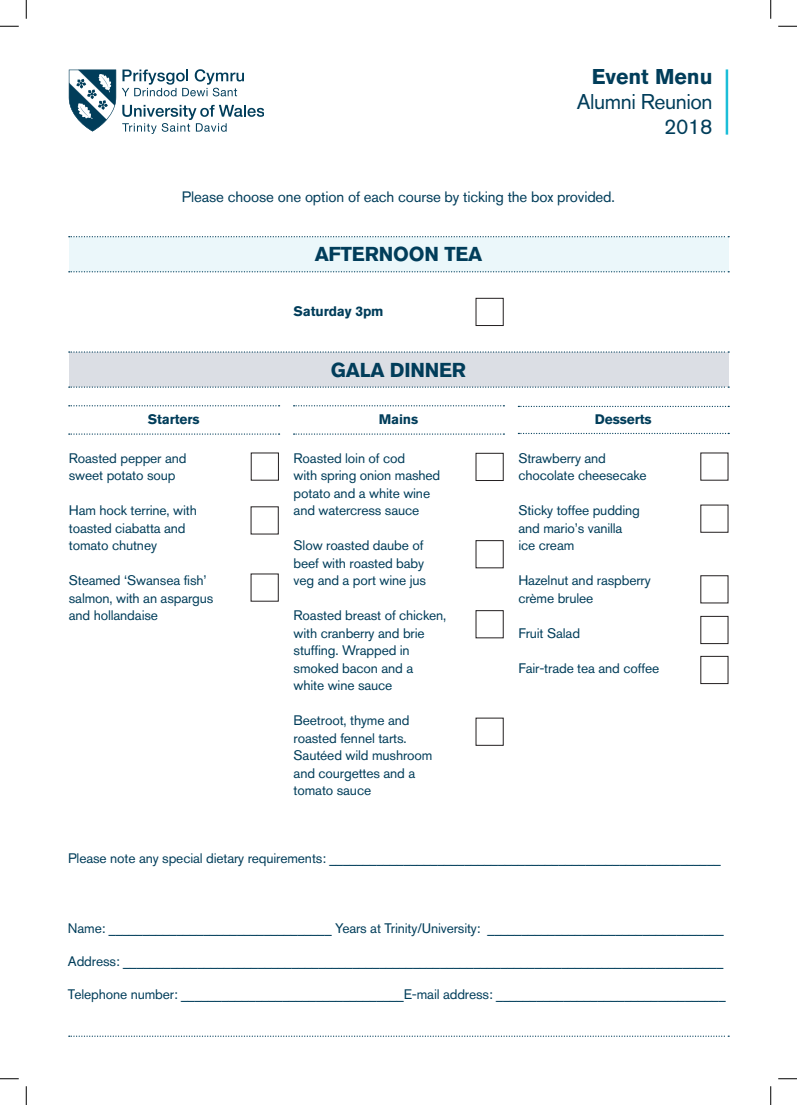
<style>
.page{position:relative;width:797px;height:1105px;background:#fff}
.page>*{position:absolute;margin:0;border:0;box-sizing:border-box;transform-origin:0 0}
.t1{font:21.25px/25px "Akzidenz Grotesk BQ";letter-spacing:-.02em;color:#013d5a;text-align:right}
.t2{font:700 21.25px "Akzidenz Grotesk BQ";color:#013d5a}
.t3{font:700 20px "Akzidenz Grotesk BQ";letter-spacing:-.01em;color:#013d5a}
.t4{font:15px "Akzidenz Grotesk BQ";letter-spacing:-.01em;color:#013d5a}
.t5{font:13.75px/17.5px "Akzidenz Grotesk BQ";letter-spacing:-.01em;color:#013d5a}
.t6{font:700 13.75px "Akzidenz Grotesk BQ";letter-spacing:-.01em;color:#013d5a}
</style>
<div class="page">
<div style="left:69px;top:237px;width:659px;height:34px;background:#ebf7fa"></div>
<svg style="left:69px;top:70px;width:47px;height:61px"></svg>
<svg style="left:122px;top:69px;width:122px;height:27px"></svg>
<svg style="left:122px;top:105px;width:142px;height:29px"></svg>
<hr style="left:725px;top:69px;width:3px;height:66px;background:#1cbed8">
<div style="left:69px;top:352px;width:659px;height:34px;background:#dbdee4"></div>
<div style="left:476px;top:453px;width:27px;height:28px;border:1px solid #231f20"></div>
<div style="left:700px;top:616px;width:28px;height:28px;border:1px solid #231f20"></div>
<div style="left:700px;top:656px;width:28px;height:28px;border:1px solid #231f20"></div>
<svg style="left:69px;top:433px;width:210px;height:2px"></svg>
<svg style="left:69px;top:405px;width:210px;height:1px"></svg>
<svg style="left:293px;top:433px;width:211px;height:2px"></svg>
<svg style="left:293px;top:405px;width:211px;height:1px"></svg>
<svg style="left:518px;top:433px;width:211px;height:1px"></svg>
<svg style="left:518px;top:406px;width:211px;height:1px"></svg>
<svg style="left:69px;top:386px;width:660px;height:2px"></svg>
<svg style="left:69px;top:351px;width:660px;height:2px"></svg>
<svg style="left:69px;top:271px;width:660px;height:1px"></svg>
<svg style="left:69px;top:236px;width:660px;height:1px"></svg>
<div style="left:476px;top:298px;width:27px;height:28px;border:1px solid #231f20"></div>
<svg style="left:69px;top:1035px;width:660px;height:2px"></svg>
<svg style="left:0;top:25px;width:19px;height:2px"></svg>
<svg style="left:778px;top:25px;width:19px;height:2px"></svg>
<svg style="left:0;top:1078px;width:19px;height:1px"></svg>
<svg style="left:778px;top:1078px;width:19px;height:1px"></svg>
<svg style="left:25px;top:0;width:2px;height:19px"></svg>
<svg style="left:25px;top:1086px;width:2px;height:19px"></svg>
<svg style="left:770px;top:0;width:1px;height:19px"></svg>
<svg style="left:770px;top:1086px;width:1px;height:19px"></svg>
<h1 class="t2" style="left:591px;top:65px;width:122px">Event Menu</h1>
<h1 class="t1" style="left:577px;top:89px;width:137px">Alumni Reunion<br>2018</h1>
<p class="t4" style="left:182px;top:188px;width:434px">Please choose one option of each course by ticking the box provided.</p>
<h2 class="t3" style="left:315px;top:243px;width:169px">AFTERNOON TEA</h2>
<p class="t6" style="left:293px;top:304px;width:91px">Saturday 3pm</p>
<h2 class="t3" style="left:331px;top:358px;width:137px">GALA DINNER</h2>
<p class="t6" style="left:148px;top:412px;width:53px">Starters</p>
<p class="t6" style="left:379px;top:412px;width:41px">Mains</p>
<p class="t6" style="left:595px;top:412px;width:58px">Desserts</p>
<p class="t5" style="left:69px;top:449px;width:119px">Roasted pepper and sweet potato soup</p>
<p class="t5" style="left:69px;top:502px;width:130px">Ham hock terrine, with toasted ciabatta and tomato chutney</p>
<p class="t5" style="left:69px;top:572px;width:146px">Steamed ‘Swansea fish’ salmon, with an aspargus and hollandaise</p>
<p class="t5" style="left:518px;top:449px;width:130px">Strawberry and chocolate cheesecake</p>
<p class="t5" style="left:518px;top:502px;width:123px">Sticky toffee pudding and mario’s vanilla ice cream</p>
<p class="t5" style="left:518px;top:572px;width:134px">Hazelnut and raspberry crème brulee</p>
<p class="t5" style="left:518px;top:624px;width:63px">Fruit Salad</p>
<p class="t5" style="left:518px;top:659px;width:142px">Fair-trade tea and coffee</p>
<p class="t5" style="left:293px;top:449px;width:148px">Roasted loin of cod<br>with spring onion mashed potato and a white wine and watercress sauce</p>
<p class="t5" style="left:293px;top:537px;width:134px">Slow roasted daube of beef with roasted baby veg and a port wine jus</p>
<p class="t5" style="left:293px;top:607px;width:154px">Roasted breast of chicken, with cranberry and brie stuffing. Wrapped in smoked bacon and a white wine sauce</p>
<p class="t5" style="left:293px;top:712px;width:140px">Beetroot, thyme and roasted fennel tarts.<br>Sautéed wild mushroom and courgettes and a tomato sauce</p>
<p class="t5" style="left:68px;top:850px;width:654px">Please note any special dietary requirements: __________________________________________________________</p>
<p class="t5" style="left:68px;top:919px;width:657px">Name: _________________________________ Years at Trinity/University: ___________________________________</p>
<p class="t5" style="left:68px;top:952px;width:656px">Address: _________________________________________________________________________________________</p>
<p class="t5" style="left:68px;top:985px;width:659px">Telephone number: _________________________________E-mail address: __________________________________</p>
</div>
